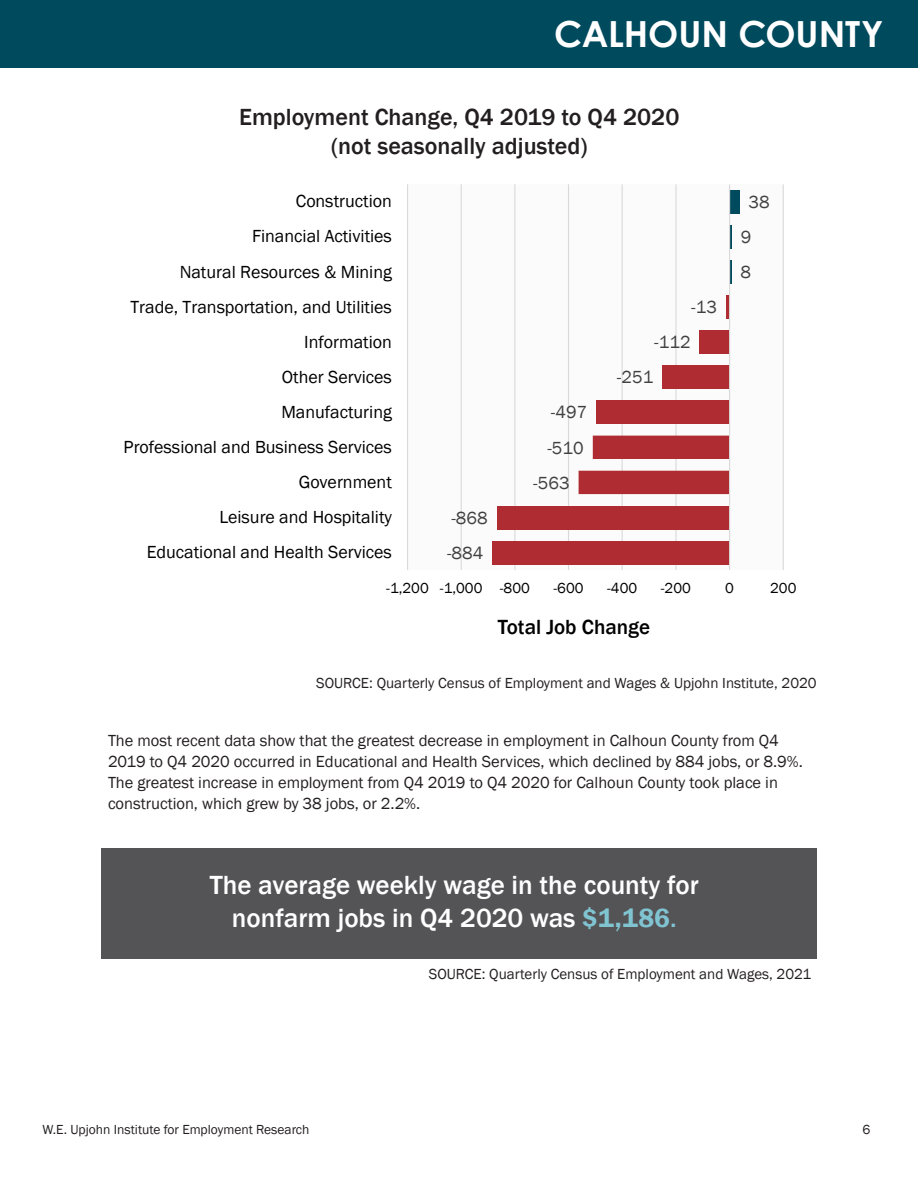
<style>
.page{position:relative;width:918px;height:1188px;background:#fff}
.page>*{position:absolute;margin:0;border:0;box-sizing:border-box;transform-origin:0 0}
.t1{font:700 36px "Century Gothic";color:#fff}
.t2{font:500 27px "Franklin Gothic";color:#fff}
.t3{font:500 24px "Franklin Gothic";color:#231f20}
.t4{font:500 21px "Franklin Gothic";color:#000}
.t5{font:18px "Franklin Gothic";color:#000}
.t6{font:18px "Franklin Gothic";letter-spacing:.005em;color:#404040}
.body_text{font:16.5px/21px "Franklin Gothic";color:#231f20}
.Paragraph_Style_1{font:15px "Franklin Gothic";color:#231f20}
.t7{font:15px "Franklin Gothic";letter-spacing:.005em;color:#000}
.t8{font:13.5px "Franklin Gothic";color:#231f20}
.s1{font-weight:600;color:#80c4d2}
.s2{color:#80c4d2}
</style>
<div class="page">
<div style="left:0;top:0;width:918px;height:68px;background:#004a5e"></div>
<div style="left:101px;top:849px;width:716px;height:110px;background:#545355"></div>
<div style="left:408px;top:184px;width:375px;height:386px;background:#fbfbfb"></div>
<hr style="left:407px;top:184px;width:1px;height:386px;background:#d9d9d9">
<hr style="left:461px;top:184px;width:1px;height:386px;background:#d9d9d9">
<hr style="left:514px;top:184px;width:1px;height:386px;background:#d9d9d9">
<hr style="left:568px;top:184px;width:1px;height:386px;background:#d9d9d9">
<hr style="left:622px;top:184px;width:1px;height:386px;background:#d9d9d9">
<hr style="left:675px;top:184px;width:2px;height:386px;background:#d9d9d9">
<hr style="left:783px;top:184px;width:1px;height:386px;background:#d9d9d9">
<div style="left:492px;top:541px;width:238px;height:23px;background:#af2c32"></div>
<div style="left:497px;top:506px;width:233px;height:23px;background:#af2c32"></div>
<div style="left:596px;top:401px;width:134px;height:23px;background:#af2c32"></div>
<div style="left:662px;top:366px;width:68px;height:23px;background:#af2c32"></div>
<div style="left:700px;top:330px;width:30px;height:24px;background:#af2c32"></div>
<hr style="left:726px;top:295px;width:4px;height:24px;background:#af2c32">
<hr style="left:730px;top:260px;width:2px;height:24px;background:#004a5e">
<hr style="left:730px;top:225px;width:2px;height:24px;background:#004a5e">
<div style="left:730px;top:190px;width:10px;height:23px;background:#004a5e"></div>
<svg style="left:579px;top:436px;width:150px;height:58px"></svg>
<hr style="left:729px;top:184px;width:1px;height:386px;background:#d9d9d9">
<p class="t1" style="left:554px;top:6px;width:331px">CALHOUN COUNTY</p>
<p class="t3" style="left:239px;top:102px;width:442px">Employment Change, Q4 2019 to Q4 2020</p>
<p class="t3" style="left:331px;top:131px;width:258px">(not seasonally adjusted)</p>
<p class="t5" style="left:296px;top:190px;width:97px">Construction</p>
<p class="t5" style="left:252px;top:225px;width:141px">Financial Activities</p>
<p class="t5" style="left:180px;top:260px;width:214px">Natural Resources &amp; Mining</p>
<p class="t5" style="left:131px;top:295px;width:263px">Trade, Transportation, and Utilities</p>
<p class="t6" style="left:691px;top:296px;width:27px">-13</p>
<p class="t5" style="left:304px;top:331px;width:89px">Information</p>
<p class="t6" style="left:654px;top:331px;width:38px">-112</p>
<p class="t5" style="left:282px;top:366px;width:112px">Other Services</p>
<p class="t6" style="left:617px;top:366px;width:38px">-251</p>
<p class="t5" style="left:281px;top:401px;width:112px">Manufacturing</p>
<p class="t6" style="left:551px;top:401px;width:38px">-497</p>
<p class="t5" style="left:124px;top:436px;width:270px">Professional and Business Services</p>
<p class="t6" style="left:547px;top:436px;width:38px">-510</p>
<p class="t5" style="left:299px;top:471px;width:95px">Government</p>
<p class="t6" style="left:533px;top:471px;width:38px">-563</p>
<p class="t5" style="left:219px;top:506px;width:174px">Leisure and Hospitality</p>
<p class="t6" style="left:451px;top:507px;width:38px">-868</p>
<p class="t5" style="left:147px;top:541px;width:247px">Educational and Health Services</p>
<p class="t6" style="left:447px;top:542px;width:38px">-884</p>
<p class="t6" style="left:749px;top:191px;width:23px">38</p>
<p class="t6" style="left:741px;top:226px;width:12px">9</p>
<p class="t6" style="left:741px;top:261px;width:12px">8</p>
<p class="t7" style="left:386px;top:579px;width:145px">-1,200 -1,000 -800</p>
<p class="t7" style="left:554px;top:579px;width:32px">-600</p>
<p class="t7" style="left:607px;top:579px;width:32px">-400</p>
<p class="t7" style="left:661px;top:579px;width:32px">-200</p>
<p class="t7" style="left:725px;top:579px;width:10px">0</p>
<p class="t7" style="left:770px;top:579px;width:28px">200</p>
<p class="t4" style="left:498px;top:614px;width:154px">Total Job Change</p>
<p class="Paragraph_Style_1" style="left:316px;top:673px;width:502px">SOURCE: Quarterly Census of Employment and Wages &amp; Upjohn Institute, 2020</p>
<p class="body_text" style="left:108px;top:731px;width:696px">The most recent data show that the greatest decrease in employment in Calhoun County from Q4<br>2019 to Q4 2020 occurred in Educational and Health Services, which declined by 884 jobs, or 8.9%.<br>The greatest increase in employment from Q4 2019 to Q4 2020 for Calhoun County took place in construction, which grew by 38 jobs, or 2.2%.</p>
<p class="t2" style="left:210px;top:868px;width:491px">The average weekly wage in the county for</p>
<p class="t2" style="left:232px;top:901px;width:446px">nonfarm jobs in Q4 2020 was <span class="s1">$1,186</span><span class="s2">.</span></p>
<p class="Paragraph_Style_1" style="left:429px;top:965px;width:384px">SOURCE: Quarterly Census of Employment and Wages, 2021</p>
<p class="t8" style="left:42px;top:1122px;width:269px">W.E. Upjohn Institute for Employment Research</p>
<p class="t8" style="left:862px;top:1122px;width:9px">6</p>
</div>
